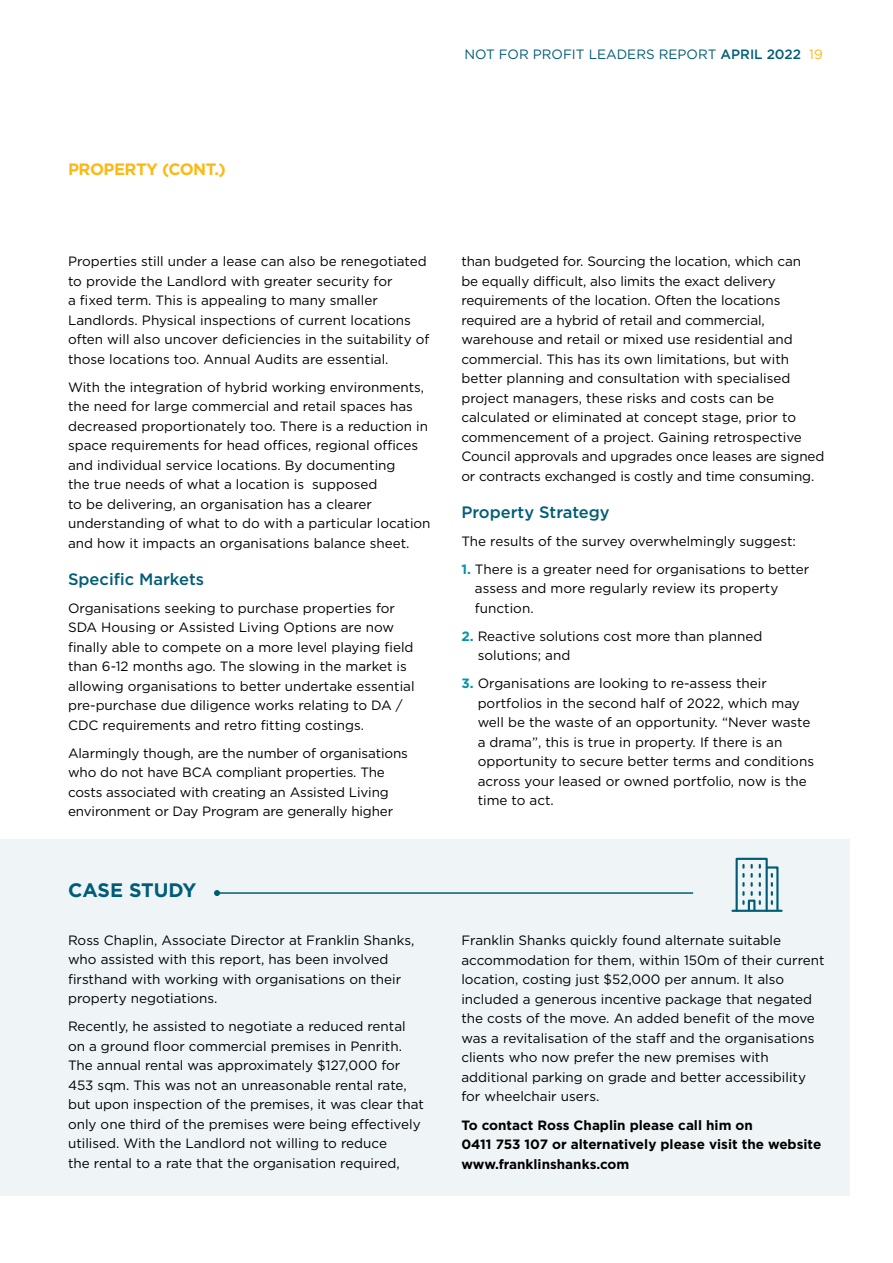
<style>
.page{position:relative;width:893px;height:1263px;background:#fff}
.page>*{position:absolute;margin:0;border:0;box-sizing:border-box;transform-origin:0 0}
.t1{font:700 19.5px "Gotham";color:#005d77}
.t2{font:500 16.5px "Gotham";color:#005d77}
.t3{font:700 16.5px "Gotham";letter-spacing:-.03em;color:#fdb913}
.t4{font:13.5px/19.5px "Gotham";color:#000}
.t5{font:700 13.5px/19.5px "Gotham";color:#000}
.t6{font:13.5px "Gotham";color:#005d77}
.s1{font-weight:500}
.s2{color:#fdb913}
.s3{font-weight:700;color:#0695a5}
</style>
<div class="page">
<div style="left:0;top:839px;width:849px;height:356px;background:#eff4f6"></div>
<hr style="left:217px;top:892px;width:476px;height:2px;background:#005d77">
<svg style="left:214px;top:890px;width:6px;height:6px"></svg>
<hr style="left:732px;top:910px;width:50px;height:2px;background:#005d77">
<div style="left:736px;top:858px;width:32px;height:54px;border:2px solid #005d77"></div>
<div style="left:748px;top:899px;width:7px;height:12px;border:2px solid #005d77"></div>
<svg style="left:759px;top:865px;width:21px;height:46px"></svg>
<p class="t6" style="left:465px;top:46px;width:360px">NOT FOR PROFIT LEADERS REPORT <span class="s1">APRIL 2022</span> <span class="s2">19</span></p>
<p class="t3" style="left:68px;top:158px;width:159px">PROPERTY (CONT.)</p>
<p class="t4" style="left:68px;top:252px;width:363px">Properties still under a lease can also be renegotiated to provide the Landlord with greater security for<br>a fixed term. This is appealing to many smaller Landlords. Physical inspections of current locations often will also uncover deficiencies in the suitability of those locations too. Annual Audits are essential.</p>
<p class="t4" style="left:68px;top:377px;width:364px">With the integration of hybrid working environments, the need for large commercial and retail spaces has decreased proportionately too. There is a reduction in space requirements for head offices, regional offices and individual service locations. By documenting<br>the true needs of what a location is supposed<br>to be delivering, an organisation has a clearer understanding of what to do with a particular location and how it impacts an organisations balance sheet.</p>
<p class="t2" style="left:68px;top:569px;width:138px">Specific Markets</p>
<p class="t4" style="left:68px;top:598px;width:348px">Organisations seeking to purchase properties for SDA Housing or Assisted Living Options are now finally able to compete on a more level playing field than 6-12 months ago. The slowing in the market is allowing organisations to better undertake essential pre-purchase due diligence works relating to DA / CDC requirements and retro fitting costings.</p>
<p class="t4" style="left:68px;top:743px;width:341px">Alarmingly though, are the number of organisations who do not have BCA compliant properties. The costs associated with creating an Assisted Living environment or Day Program are generally higher</p>
<h1 class="t1" style="left:68px;top:877px;width:130px">CASE STUDY</h1>
<p class="t4" style="left:68px;top:930px;width:348px">Ross Chaplin, Associate Director at Franklin Shanks, who assisted with this report, has been involved firsthand with working with organisations on their property negotiations.</p>
<p class="t4" style="left:68px;top:1016px;width:357px">Recently, he assisted to negotiate a reduced rental on a ground floor commercial premises in Penrith.<br>The annual rental was approximately $127,000 for 453 sqm. This was not an unreasonable rental rate, but upon inspection of the premises, it was clear that only one third of the premises were being effectively utilised. With the Landlord not willing to reduce<br>the rental to a rate that the organisation required,</p>
<p class="t4" style="left:461px;top:252px;width:365px">than budgeted for. Sourcing the location, which can<br>be equally difficult, also limits the exact delivery requirements of the location. Often the locations required are a hybrid of retail and commercial, warehouse and retail or mixed use residential and commercial. This has its own limitations, but with better planning and consultation with specialised project managers, these risks and costs can be calculated or eliminated at concept stage, prior to commencement of a project. Gaining retrospective Council approvals and upgrades once leases are signed or contracts exchanged is costly and time consuming.</p>
<p class="t2" style="left:461px;top:502px;width:150px">Property Strategy</p>
<p class="t4" style="left:461px;top:531px;width:336px">The results of the survey overwhelmingly suggest:</p>
<p class="t4" style="left:475px;top:559px;width:336px;text-indent:-14px"><span class="s3">1.</span> There is a greater need for organisations to better assess and more regularly review its property function.</p>
<p class="t4" style="left:478px;top:626px;width:286px;text-indent:-16px"><span class="s3">2.</span> Reactive solutions cost more than planned solutions; and</p>
<p class="t4" style="left:478px;top:673px;width:338px;text-indent:-16px"><span class="s3">3.</span> Organisations are looking to re-assess their portfolios in the second half of 2022, which may well be the waste of an opportunity. “Never waste a drama”, this is true in property. If there is an opportunity to secure better terms and conditions across your leased or owned portfolio, now is the time to act.</p>
<p class="t4" style="left:461px;top:930px;width:365px">Franklin Shanks quickly found alternate suitable accommodation for them, within 150m of their current location, costing just $52,000 per annum. It also included a generous incentive package that negated the costs of the move. An added benefit of the move was a revitalisation of the staff and the organisations clients who now prefer the new premises with additional parking on grade and better accessibility for wheelchair users.</p>
<p class="t5" style="left:461px;top:1115px;width:361px">To contact Ross Chaplin please call him on<br>0411 753 107 or alternatively please visit the website www.franklinshanks.com</p>
</div>
